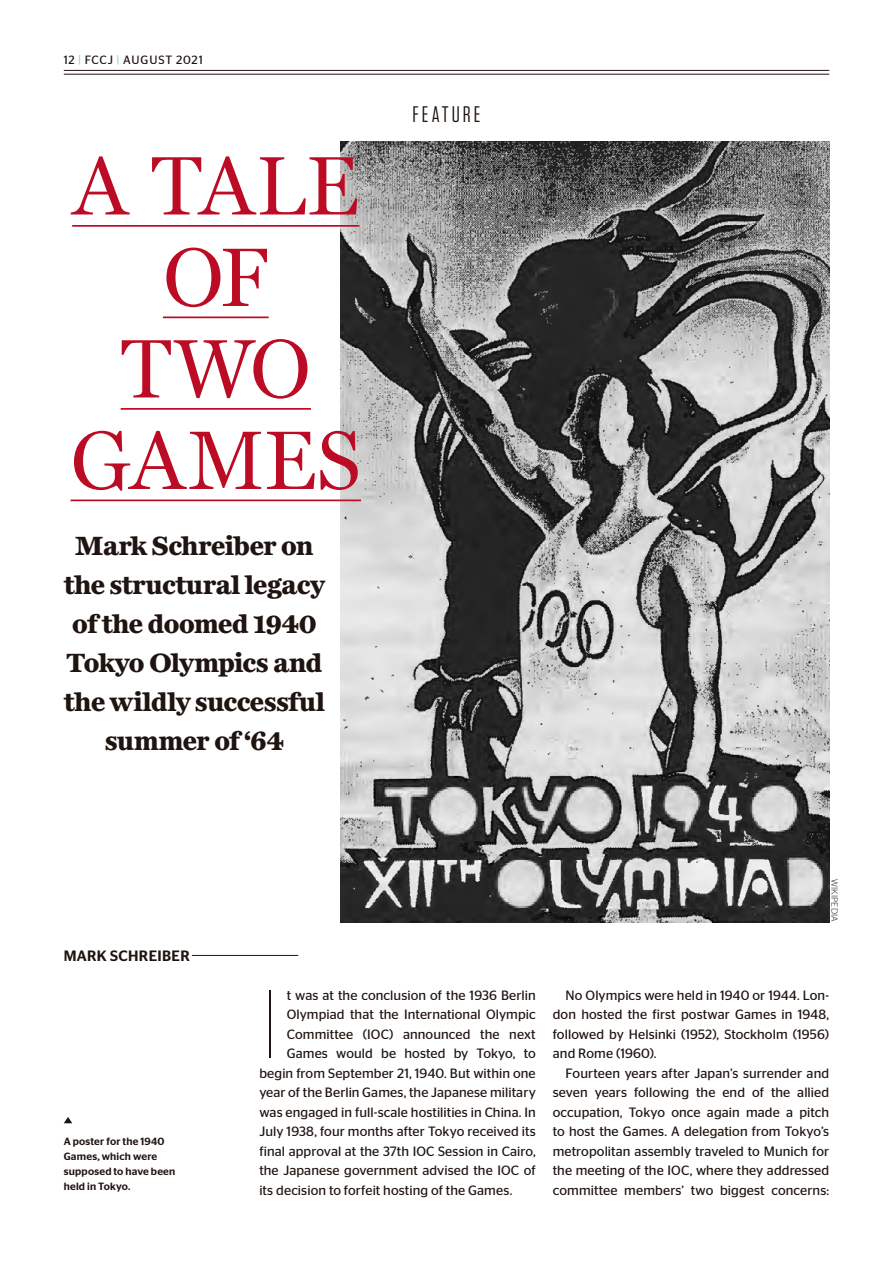
<style>
.page{position:relative;width:893px;height:1263px;background:#fff}
.page>*{position:absolute;margin:0;border:0;box-sizing:border-box;transform-origin:0 0}
.t1{font:100 97.05px "Stag Sans";color:#1f1410}
.t2{font:85.5px/91.5px "Miller Daily One";letter-spacing:-.01em;color:#bc0b24;text-align:center}
.t3{font:700 27px/39px "Miller Daily One";letter-spacing:-.01em;color:#1f1410;text-align:center}
.t4{font:22.5px "Tungsten";letter-spacing:.13em;color:#1f1410}
.t5{font:500 15px "Stag Sans";letter-spacing:.02em;color:#1f1410}
.t6{font:13.5px/19.5px "Stag Sans";letter-spacing:.005em;color:#1f1410;text-align:justify}
.t7{font:12px "Stag Sans";letter-spacing:.065em;color:#1f1410}
.t8{font:500 10.5px/15px "Stag Sans";letter-spacing:.02em;color:#1f1410}
.t9{font:300 9px "Stag Sans";letter-spacing:.03em;color:#1f1410}
.s1{color:#8ed0f1}
</style>
<div class="page">
<hr style="left:192px;top:955px;width:106px;height:1px;background:#1f1410">
<svg style="left:64px;top:1117px;width:8px;height:6px"></svg>
<img style="left:340px;top:141px;width:489px;height:781px">
<hr style="left:72px;top:225px;width:287px;height:2px;background:#bc0b24">
<hr style="left:163px;top:316px;width:106px;height:2px;background:#bc0b24">
<hr style="left:121px;top:408px;width:190px;height:2px;background:#bc0b24">
<hr style="left:71px;top:499px;width:290px;height:2px;background:#bc0b24">
<hr style="left:64px;top:74px;width:765px;height:1px;background:#1f1410">
<hr style="left:64px;top:70px;width:765px;height:1px;background:#1f1410">
<p class="t7" style="left:64px;top:53px;width:141px">12 <span class="s1">|</span> FCCJ <span class="s1">|</span> AUGUST 2021</p>
<h2 class="t2" style="left:71px;top:139px;width:292px">A TALE<br>OF<br>TWO<br>GAMES</h2>
<h3 class="t3" style="left:64px;top:526px;width:262px">Mark Schreiber on the structural legacy of the doomed 1940<br>Tokyo Olympics and the wildly successful summer of ‘64</h3>
<h3 class="t4" style="left:413px;top:103px;width:69px">FEATURE</h3>
<p class="t5" style="left:64px;top:947px;width:127px">MARK SCHREIBER</p>
<p class="t8" style="left:64px;top:1134px;width:113px">A poster for the 1940<br>Games, which were supposed to have been held in Tokyo.</p>
<p class="t9" style="left:839px;top:878px;width:45px;rotate:90deg">WIKIPEDIA</p>
<h1 class="t1" style="left:259px;top:971px;width:23px">I</h1>
<p class="t6" style="left:287px;top:985px;width:250px">t was at the conclusion of the 1936 Berlin</p>
<p class="t6" style="left:287px;top:1005px;width:251px">Olympiad that the International Olympic</p>
<p class="t6" style="left:287px;top:1024px;width:250px">Committee (IOC) announced the next</p>
<p class="t6" style="left:287px;top:1044px;width:251px">Games would be hosted by Tokyo, to</p>
<p class="t6" style="left:259px;top:1063px;width:278px">begin from September 21, 1940. But within one</p>
<p class="t6" style="left:259px;top:1083px;width:278px">year of the Berlin Games, the Japanese military</p>
<p class="t6" style="left:259px;top:1102px;width:278px">was engaged in full-scale hostilities in China. In</p>
<p class="t6" style="left:259px;top:1122px;width:278px">July 1938, four months after Tokyo received its</p>
<p class="t6" style="left:259px;top:1141px;width:278px">final approval at the 37th IOC Session in Cairo,</p>
<p class="t6" style="left:259px;top:1161px;width:278px">the Japanese government advised the IOC of</p>
<p class="t6" style="left:259px;top:1180px;width:254px">its decision to forfeit hosting of the Games.</p>
<p class="t6" style="left:553px;top:985px;width:278px;text-indent:13px">No Olympics were held in 1940 or 1944. Lon&shy;don hosted the first postwar Games in 1948, followed by Helsinki (1952), Stockholm (1956) and Rome (1960).</p>
<p class="t6" style="left:553px;top:1063px;width:278px;text-indent:13px">Fourteen years after Japan’s surrender and seven years following the end of the allied occupation, Tokyo once again made a pitch to host the Games. A delegation from Tokyo’s metropolitan assembly traveled to Munich for the meeting of the IOC, where they addressed committee members’ two biggest concerns:</p>
</div>
